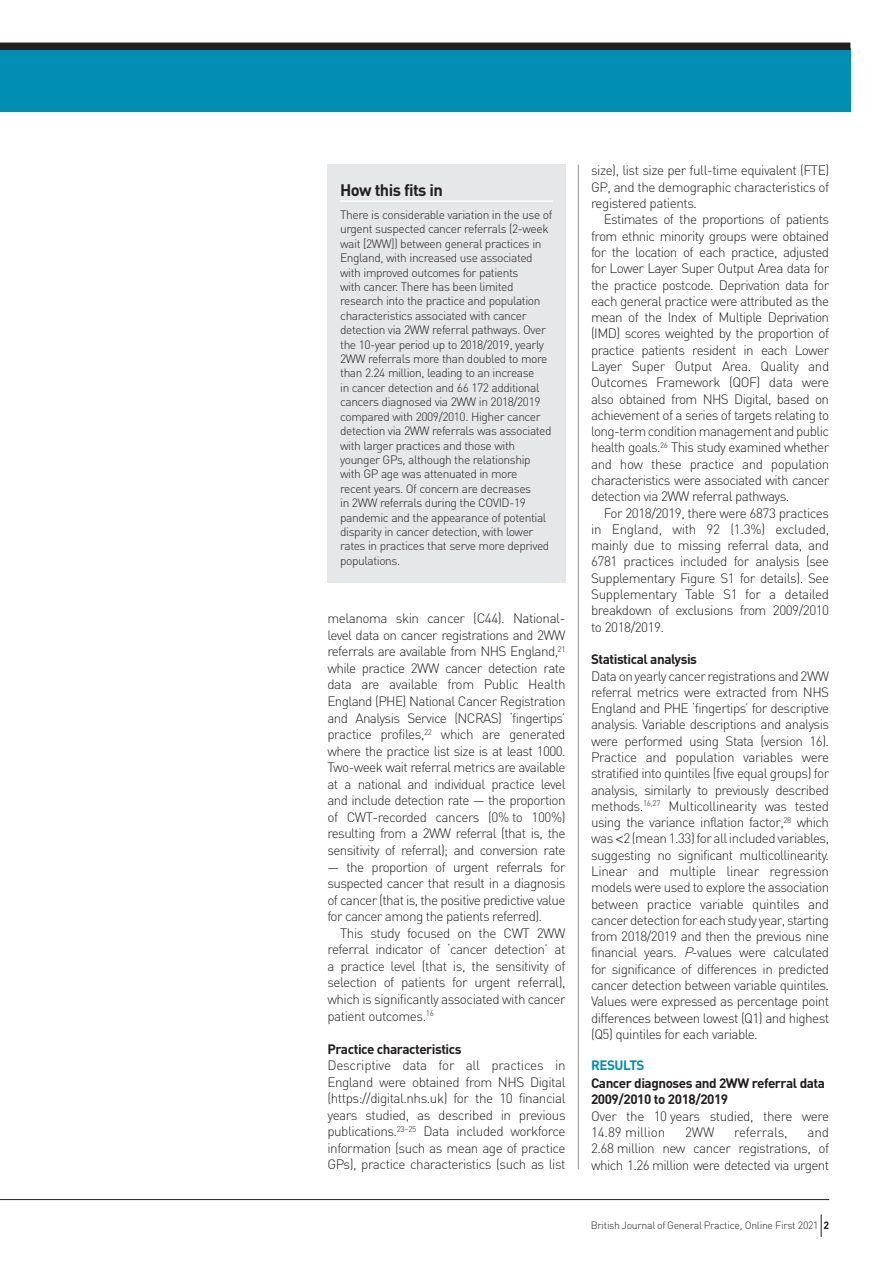
<style>
.page{position:relative;width:893px;height:1263px;background:#fff}
.page>*{position:absolute;margin:0;border:0;box-sizing:border-box;transform-origin:0 0}
.t1{font:700 16.5px "DIN";letter-spacing:-.035em;color:#231f20}
.t2{font:300 13.5px/16.4px "DIN";letter-spacing:-.04em;color:#231f20;text-align:justify}
.t3{font:700 13.5px/16.4px "DIN";letter-spacing:-.035em;color:#231f20}
.t4{font:300 13.5px "DIN";letter-spacing:-.01em;color:#231f20}
.t5{font:700 13.5px "DIN";letter-spacing:-.035em;color:#008fb3}
.t6{font:300 12px/14.4px "DIN";letter-spacing:-.035em;color:#231f20}
.t7{font:300 10.5px "DIN";letter-spacing:-.025em;color:#231f20}
.s1{font-family:"Helvetica"}
.s2{font-style:italic}
.s3{font-weight:700}
</style>
<div class="page">
<div style="left:0;top:48px;width:850px;height:63px;background:#008fb3"></div>
<div style="left:0;top:43px;width:850px;height:7px;background:#231f20"></div>
<hr style="left:578px;top:165px;width:1px;height:1004px;background:#939598">
<hr style="left:0;top:1199px;width:829px;height:1px;background:#231f20">
<svg style="left:821px;top:1214px;width:1px;height:23px"></svg>
<div style="left:327px;top:165px;width:239px;height:418px;background:#e6e7e9"></div>
<hr style="left:340px;top:200px;width:213px;height:2px;background:#fff">
<p class="t1" style="left:340px;top:179px;width:104px">How this fits in</p>
<p class="t6" style="left:340px;top:207px;width:214px">There is considerable variation in the use of urgent suspected cancer referrals (2-week wait [2WW]) between general practices in England, with increased use associated with improved outcomes for patients<br>with cancer. There has been limited research into the practice and population characteristics associated with cancer detection via 2WW referral pathways. Over the 10-year period up to 2018/2019, yearly 2WW referrals more than doubled to more than 2.24 million, leading to an increase<br>in cancer detection and 66 172 additional cancers diagnosed via 2WW in 2018/2019 compared with 2009/2010. Higher cancer detection via 2WW referrals was associated with larger practices and those with younger GPs, although the relationship with GP age was attenuated in more<br>recent years. Of concern are decreases<br>in 2WW referrals during the COVID-19 pandemic and the appearance of potential disparity in cancer detection, with lower rates in practices that serve more deprived populations.</p>
<p class="t2" style="left:327px;top:610px;width:240px">melanoma skin cancer (C44). National&shy;level data on cancer registrations and 2WW referrals are available from NHS England,<sup>21 </sup>while practice 2WW cancer detection rate data are available from Public Health England (PHE) National Cancer Registration and Analysis Service (NCRAS) ‘fingertips’ practice profiles,<sup>22</sup> which are generated where the practice list size is at least 1000.<br>Two-week wait referral metrics are available at a national and individual practice level and include detection rate — the proportion of CWT-recorded cancers (0% to 100%) resulting from a 2WW referral (that is, the sensitivity of referral); and conversion rate</p>
<p class="t2" style="left:327px;top:858px;width:240px">— the proportion of urgent referrals for suspected cancer that result in a diagnosis of cancer (that is, the positive predictive value for cancer among the patients referred).</p>
<p class="t2" style="left:327px;top:924px;width:240px;text-indent:13px">This study focused on the CWT 2WW referral indicator of ‘cancer detection’ at a practice level (that is, the sensitivity of selection of patients for urgent referral), which is significantly associated with cancer patient outcomes.<sup>16</sup></p>
<p class="t3" style="left:327px;top:1040px;width:136px">Practice characteristics</p>
<p class="t2" style="left:327px;top:1057px;width:240px">Descriptive data for all practices in England were obtained from NHS Digital (https://digital.nhs.uk) for the 10 financial years studied, as described in previous publications.<sup>23–25</sup> Data included workforce information (such as mean age of practice GPs), practice characteristics (such as list</p>
<p class="t2" style="left:591px;top:162px;width:240px">size), list size per full-time equivalent (FTE)<br>GP, and the demographic characteristics of registered patients.</p>
<p class="t2" style="left:591px;top:211px;width:240px;text-indent:13px">Estimates of the proportions of patients from ethnic minority groups were obtained for the location of each practice, adjusted for Lower Layer Super Output Area data for the practice postcode. Deprivation data for each general practice were attributed as the mean of the Index of Multiple Deprivation (IMD) scores weighted by the proportion of practice patients resident in each Lower Layer Super Output Area. Quality and Outcomes Framework (QOF) data were also obtained from NHS Digital, based on achievement of a series of targets relating to long-term condition management and public health goals.<sup>26</sup> This study examined whether and how these practice and population characteristics were associated with cancer detection via 2WW referral pathways.</p>
<p class="t2" style="left:591px;top:504px;width:240px;text-indent:13px">For 2018/2019, there were 6873 practices in England, with 92 (1.3%) excluded, mainly due to missing referral data, and 6781 practices included for analysis (see Supplementary Figure S1 for details). See Supplementary Table S1 for a detailed breakdown of exclusions from 2009/2010 to 2018/2019.</p>
<p class="t3" style="left:591px;top:651px;width:107px">Statistical analysis</p>
<p class="t2" style="left:591px;top:667px;width:240px">Data on yearly cancer registrations and 2WW referral metrics were extracted from NHS England and PHE ‘fingertips’ for descriptive analysis. Variable descriptions and analysis were performed using Stata (version 16).<br>Practice and population variables were stratified into quintiles (five equal groups) for analysis, similarly to previously described methods.<sup>16,27</sup> Multicollinearity was tested using the variance inflation factor,<sup>28</sup> which was <span class="s1">&lt;</span>2 (mean 1.33) for all included variables, suggesting no significant multicollinearity.<br>Linear and multiple linear regression models were used to explore the association between practice variable quintiles and cancer detection for each study year, starting from 2018/2019 and then the previous nine financial years. <span class="s2">P</span>-values were calculated for significance of differences in predicted cancer detection between variable quintiles.<br>Values were expressed as percentage point differences between lowest (Q1) and highest (Q5) quintiles for each variable.</p>
<p class="t5" style="left:591px;top:1057px;width:55px">RESULTS</p>
<p class="t3" style="left:591px;top:1074px;width:235px">Cancer diagnoses and 2WW referral data<br>2009/2010 to 2018/2019</p>
<p class="t2" style="left:591px;top:1107px;width:240px">Over the 10 years studied, there were<br>14.89 million</p>
<p class="t2" style="left:685px;top:1124px;width:31px">2WW</p>
<p class="t4" style="left:734px;top:1124px;width:55px">referrals,</p>
<p class="t2" style="left:591px;top:1124px;width:240px;text-indent:216px">and 2.68 million new cancer registrations, of which 1.26 million were detected via urgent</p>
<p class="t7" style="left:591px;top:1219px;width:240px">British Journal of General Practice, Online First 2021 <span class="s3">2</span></p>
</div>
